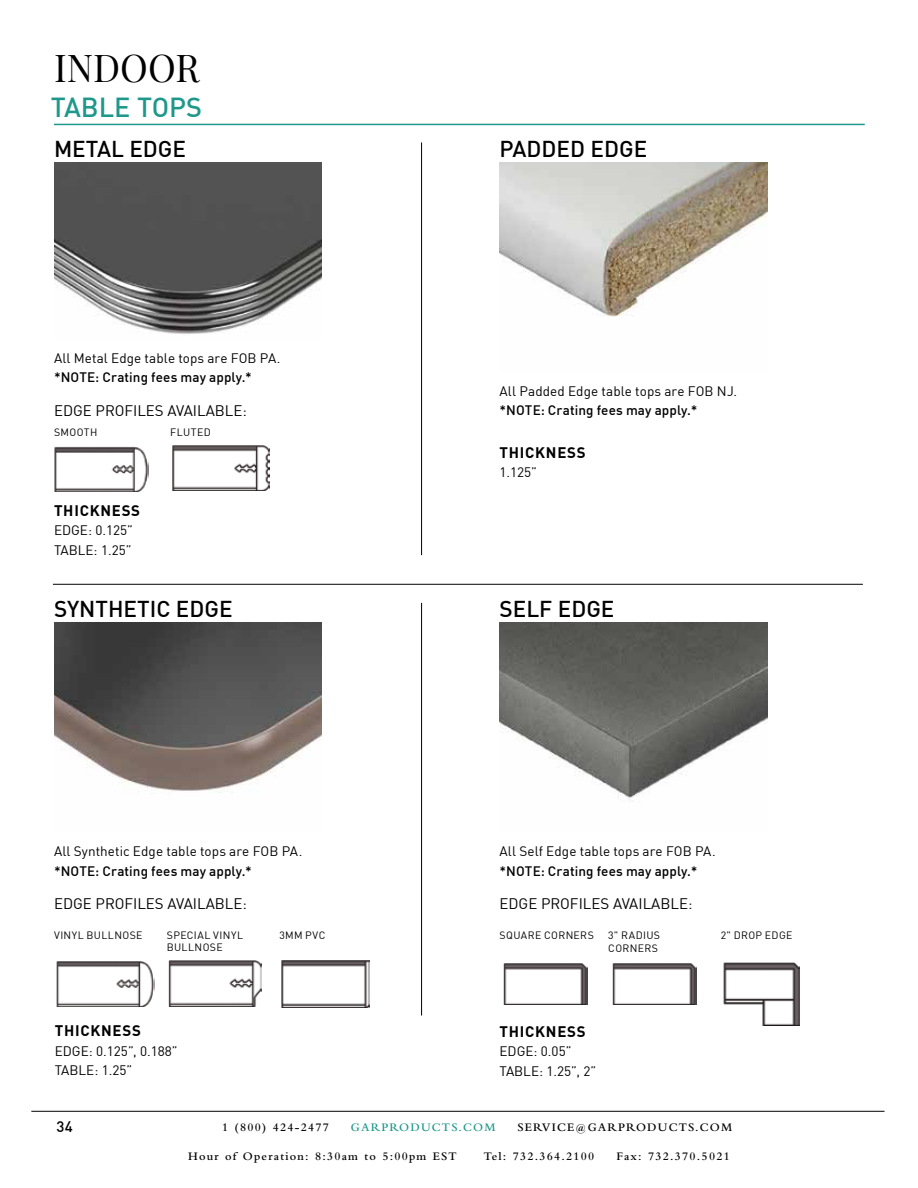
<style>
.page{position:relative;width:918px;height:1188px;background:#fff}
.page>*{position:absolute;margin:0;border:0;box-sizing:border-box;transform-origin:0 0}
.t1{font:37.5px "Playfair Display";color:#000}
.t2{font:500 27px "DINOT";color:#1e988a}
.t3{font:500 22.5px "DINOT";color:#000}
.t4{font:15px "DINOT";color:#000}
.t5{font:700 15px "DINOT";letter-spacing:.05em;color:#000}
.t6{font:500 15px "DINOT";color:#000}
.t7{font:13.5px/19.5px "DINOT";letter-spacing:.005em;color:#000}
.t8{font:500 13.5px "DINOT";letter-spacing:.01em;color:#000}
.t9{font:600 12px "Bembo MT Pro";letter-spacing:.1em;color:#000}
.t10{font:600 12px "Bembo MT Pro";letter-spacing:.1em;color:#1e988a}
.t11{font:10.5px/12.1px "DINOT";letter-spacing:.035em;color:#000}
</style>
<div class="page">
<hr style="left:54px;top:124px;width:811px;height:1px;background:#1e988a">
<img style="left:54px;top:163px;width:268px;height:171px">
<img style="left:54px;top:446px;width:95px;height:45px">
<img style="left:172px;top:445px;width:98px;height:46px">
<hr style="left:53px;top:584px;width:810px;height:1px;background:#000">
<img style="left:500px;top:163px;width:267px;height:154px">
<hr style="left:421px;top:142px;width:1px;height:413px;background:#000">
<img style="left:54px;top:623px;width:268px;height:170px">
<img style="left:500px;top:623px;width:267px;height:178px">
<hr style="left:421px;top:603px;width:1px;height:413px;background:#000">
<img style="left:56px;top:961px;width:99px;height:46px">
<img style="left:168px;top:960px;width:93px;height:46px">
<img style="left:281px;top:960px;width:88px;height:48px">
<img style="left:503px;top:963px;width:84px;height:42px">
<img style="left:613px;top:963px;width:83px;height:42px">
<img style="left:723px;top:962px;width:77px;height:63px">
<hr style="left:31px;top:1111px;width:854px;height:1px;background:#000">
<h1 class="t1" style="left:54px;top:39px;width:147px">INDOOR</h1>
<h2 class="t2" style="left:51px;top:87px;width:153px">TABLE TOPS</h2>
<h3 class="t3" style="left:54px;top:131px;width:134px">METAL EDGE</h3>
<p class="t7" style="left:54px;top:347px;width:228px">All Metal Edge table tops are FOB PA.</p>
<p class="t8" style="left:54px;top:367px;width:199px">*NOTE: Crating fees may apply.*</p>
<p class="t4" style="left:54px;top:399px;width:195px">EDGE PROFILES AVAILABLE:</p>
<p class="t11" style="left:54px;top:426px;width:45px">SMOOTH</p>
<p class="t11" style="left:170px;top:426px;width:42px">FLUTED</p>
<p class="t5" style="left:54px;top:498px;width:88px">THICKNESS</p>
<p class="t7" style="left:54px;top:519px;width:81px">EDGE: 0.125”<br>TABLE: 1.25”</p>
<h3 class="t3" style="left:54px;top:592px;width:180px">SYNTHETIC EDGE</h3>
<p class="t7" style="left:54px;top:840px;width:250px">All Synthetic Edge table tops are FOB PA.</p>
<p class="t8" style="left:54px;top:860px;width:199px">*NOTE: Crating fees may apply.*</p>
<p class="t4" style="left:54px;top:892px;width:195px">EDGE PROFILES AVAILABLE:</p>
<h3 class="t3" style="left:500px;top:131px;width:149px">PADDED EDGE</h3>
<p class="t7" style="left:500px;top:380px;width:239px">All Padded Edge table tops are FOB NJ.</p>
<p class="t8" style="left:500px;top:400px;width:199px">*NOTE: Crating fees may apply.*</p>
<p class="t5" style="left:500px;top:441px;width:88px">THICKNESS</p>
<p class="t7" style="left:500px;top:461px;width:39px">1.125”</p>
<h3 class="t3" style="left:500px;top:592px;width:117px">SELF EDGE</h3>
<p class="t7" style="left:500px;top:840px;width:218px">All Self Edge table tops are FOB PA.</p>
<p class="t8" style="left:500px;top:860px;width:199px">*NOTE: Crating fees may apply.*</p>
<p class="t4" style="left:500px;top:892px;width:195px">EDGE PROFILES AVAILABLE:</p>
<p class="t11" style="left:54px;top:928px;width:90px">VINYL BULLNOSE</p>
<p class="t11" style="left:167px;top:928px;width:78px">SPECIAL VINYL<br>BULLNOSE</p>
<p class="t11" style="left:279px;top:928px;width:48px">3MM PVC</p>
<p class="t11" style="left:500px;top:928px;width:96px">SQUARE CORNERS</p>
<p class="t11" style="left:608px;top:927px;width:53px;line-height:14px">3" RADIUS<br>CORNERS</p>
<p class="t11" style="left:721px;top:928px;width:73px">2" DROP EDGE</p>
<p class="t5" style="left:55px;top:1019px;width:88px">THICKNESS</p>
<p class="t7" style="left:55px;top:1040px;width:125px">EDGE: 0.125”, 0.188”<br>TABLE: 1.25”</p>
<p class="t5" style="left:500px;top:1020px;width:88px">THICKNESS</p>
<p class="t7" style="left:500px;top:1041px;width:98px">EDGE: 0.05”<br>TABLE: 1.25”, 2”</p>
<p class="t6" style="left:57px;top:1115px;width:18px">34</p>
<p class="t9" style="left:222px;top:1121px;width:108px">1 (800) 424-2477</p>
<p class="t10" style="left:351px;top:1121px;width:146px">GARPRODUCTS.COM</p>
<p class="t9" style="left:517px;top:1121px;width:216px">SERVICE@GARPRODUCTS.COM</p>
<p class="t9" style="left:188px;top:1150px;width:270px">Hour of Operation: 8:30am to 5:00pm EST</p>
<p class="t9" style="left:484px;top:1150px;width:112px">Tel: 732.364.2100</p>
<p class="t9" style="left:616px;top:1150px;width:115px">Fax: 732.370.5021</p>
</div>
